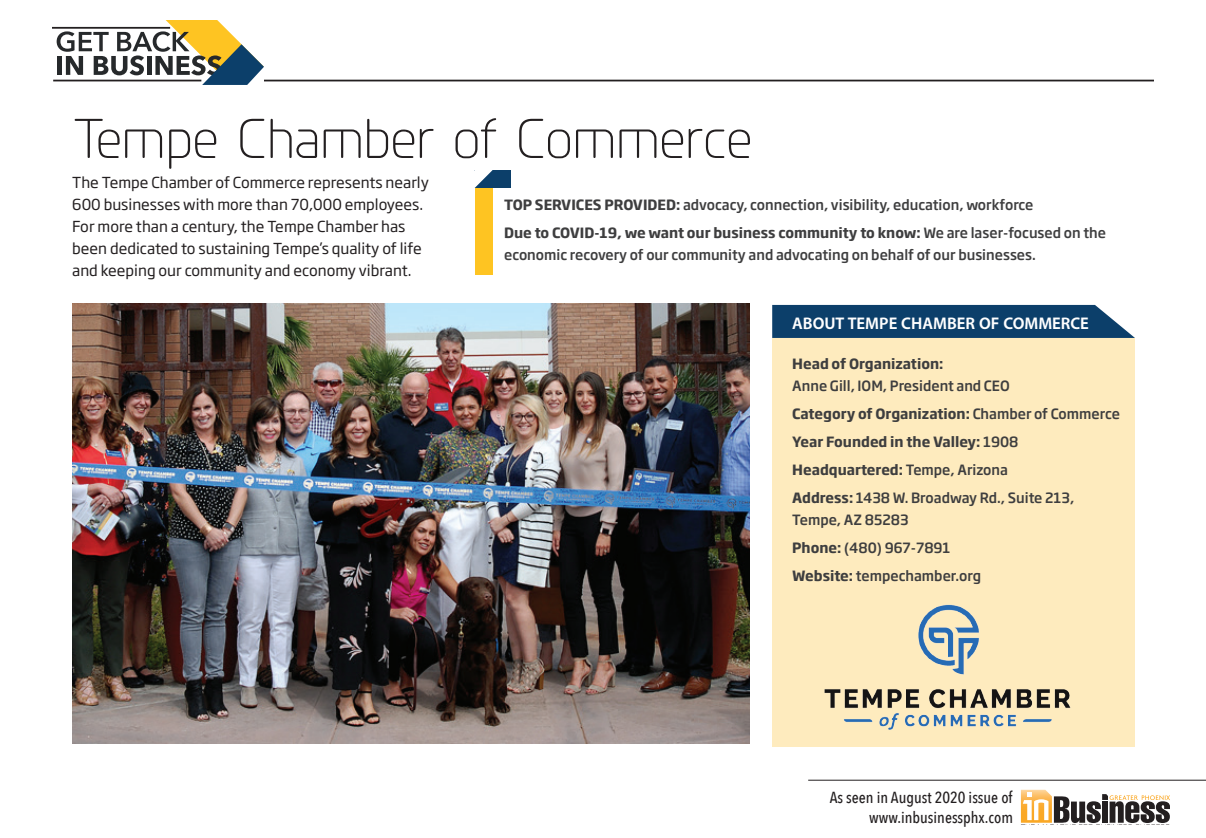
<style>
.page{position:relative;width:1206px;height:838px;background:#fff}
.page>*{position:absolute;margin:0;border:0;box-sizing:border-box;transform-origin:0 0}
.t1{font:300 56px "Planer";letter-spacing:-.02em;color:#231f20}
.t2{font:700 17px "Myriad Set Pro";color:#fff}
.t3{font:500 16px/19.2px "Avenir Next Condensed";color:#231f20;text-align:right}
.t4{font:15px/22px "Soho Gothic Pro";color:#231f20}
.t5{font:500 14px/28px "Soho Gothic Pro";color:#3e3e3f}
.t6{font:700 14px "Soho Gothic Pro";color:#3e3e3f}
.s1{font-weight:700}
</style>
<div class="page">
<svg style="left:57px;top:20px;width:207px;height:65px"></svg>
<hr style="left:53px;top:80px;width:148px;height:1px;background:#231f20">
<hr style="left:52px;top:27px;width:118px;height:2px;background:#231f20">
<hr style="left:264px;top:80px;width:890px;height:1px;background:#231f20">
<svg style="left:1021px;top:790px;width:149px;height:33px"></svg>
<div style="left:1102px;top:802px;width:6px;height:21px;background:#231f20"></div>
<hr style="left:808px;top:780px;width:398px;height:1px;background:#231f20">
<img style="left:72px;top:304px;width:678px;height:440px">
<div style="left:772px;top:338px;width:363px;height:409px;background:#feebbe"></div>
<svg style="left:772px;top:305px;width:363px;height:33px;background:#194972"></svg>
<div style="left:475px;top:170px;width:18px;height:105px;background:#fec422"></div>
<div style="left:475px;top:170px;width:36px;height:18px;background:#0c3f6a"></div>
<svg style="left:474px;top:170px;width:19px;height:18px"></svg>
<img style="left:824px;top:604px;width:247px;height:126px">
<h1 class="t1" style="left:72px;top:103px;width:682px">Tempe Chamber of Commerce</h1>
<p class="t4" style="left:72px;top:170px;width:358px">The Tempe Chamber of Commerce represents nearly 600 businesses with more than 70,000 employees.<br>For more than a century, the Tempe Chamber has been dedicated to sustaining Tempe’s quality of life and keeping our community and economy vibrant.</p>
<p class="t5" style="left:504px;top:190px;width:603px"><span class="s1">TOP SERVICES PROVIDED:</span> advocacy, connection, visibility, education, workforce<br><span class="s1">Due to COVID-19, we want our business community to know:</span> We are laser-focused on the</p>
<p class="t5" style="left:504px;top:240px;width:533px">economic recovery of our community and advocating on behalf of our businesses.</p>
<p class="t2" style="left:792px;top:310px;width:298px">ABOUT TEMPE CHAMBER OF COMMERCE</p>
<p class="t6" style="left:792px;top:353px;width:153px">Head of Organization:</p>
<p class="t5" style="left:792px;top:371px;width:329px">Anne Gill, IOM, President and CEO<br><span class="s1">Category of Organization:</span> Chamber of Commerce <span class="s1">Year Founded in the Valley:</span> 1908<br><span class="s1">Headquartered:</span> Tempe, Arizona<br><span class="s1">Address:</span> 1438 W. Broadway Rd., Suite 213,</p>
<p class="t5" style="left:792px;top:505px;width:191px">Tempe, AZ 85283<br><span class="s1">Phone:</span> (480) 967-7891<br><span class="s1">Website:</span> tempechamber.org</p>
<p class="t3" style="left:830px;top:788px;width:185px">As seen in August 2020 issue of www.inbusinessphx.com</p>
</div>
